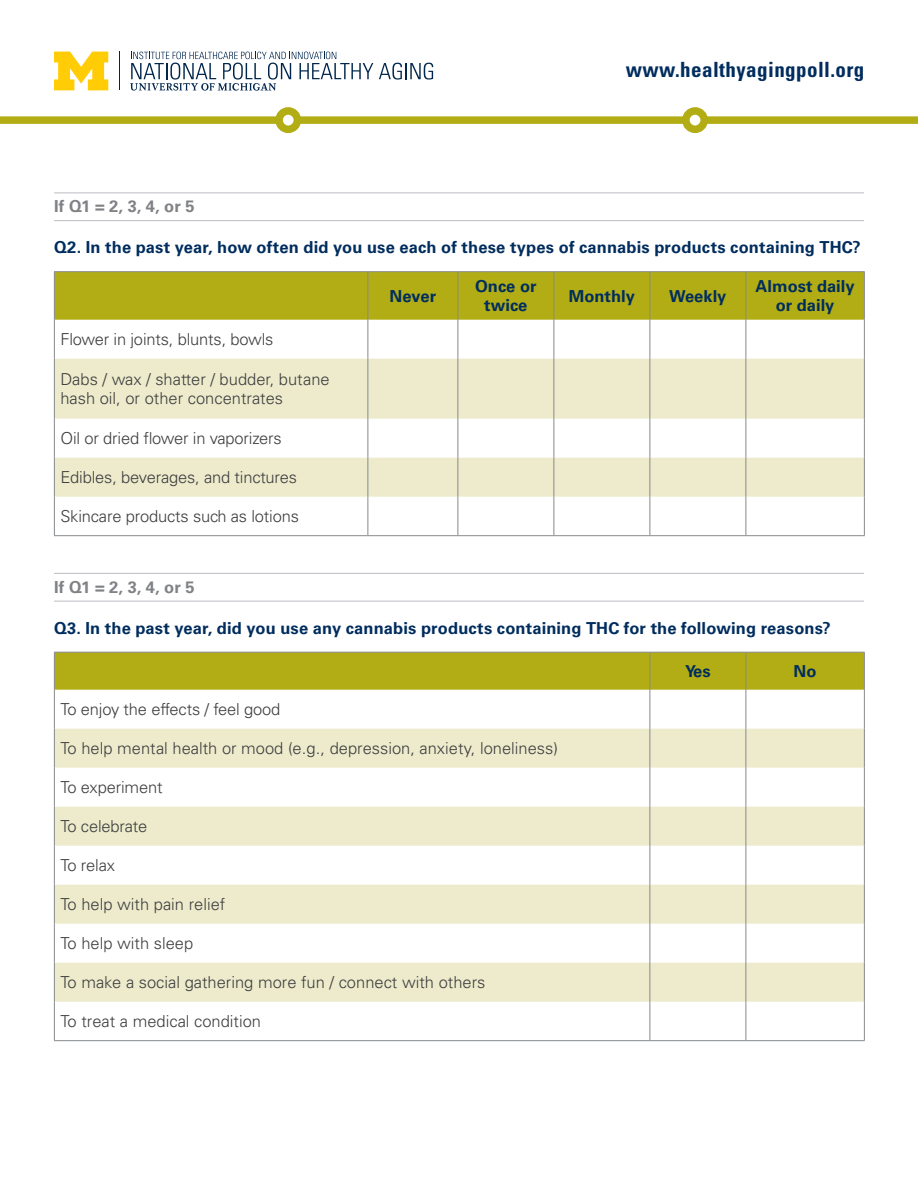
<style>
.page{position:relative;width:918px;height:1188px;background:#fff}
.page>*{position:absolute;margin:0;border:0;box-sizing:border-box;transform-origin:0 0}
.t1{font:700 condensed 21px "Univers LT Std";letter-spacing:.02em;color:#002d5e}
.answers2{font:300 16.5px/19.5px "Univers LT Std";color:#3e3e3f}
.question{font:700 16.5px "Univers LT Std";letter-spacing:.01em;color:#002d5e}
.answers2-2{font:700 16.5px/19.5px "Univers LT Std";color:#002d5e;text-align:center}
.ruled_heading{font:700 16.5px "Univers LT Std";letter-spacing:.005em;color:#808285}
</style>
<div class="page">
<div style="left:0;top:116px;width:918px;height:8px;background:#b2ad15"></div>
<div style="left:686px;top:111px;width:18px;height:18px;background:#fff;border-radius:50%"></div>
<div style="left:682px;top:107px;width:26px;height:26px;border:8px solid #b2ad15;border-radius:50%"></div>
<div style="left:279px;top:111px;width:18px;height:18px;background:#fff;border-radius:50%"></div>
<div style="left:275px;top:107px;width:26px;height:26px;border:8px solid #b2ad15;border-radius:50%"></div>
<hr style="left:119px;top:52px;width:1px;height:38px;background:#00264d">
<svg style="left:54px;top:52px;width:54px;height:38px"></svg>
<svg style="left:130px;top:52px;width:243px;height:39px"></svg>
<svg style="left:379px;top:63px;width:54px;height:17px"></svg>
<hr style="left:54px;top:193px;width:810px;height:1px;background:#babdc2">
<hr style="left:54px;top:220px;width:810px;height:1px;background:#babdc2">
<div style="left:55px;top:272px;width:809px;height:48px;background:#b2ad15"></div>
<svg style="left:55px;top:359px;width:809px;height:138px;fill:#edebcc"></svg>
<hr style="left:54px;top:320px;width:1px;height:39px;background:#868a8e">
<hr style="left:54px;top:359px;width:1px;height:60px;background:#868a8e">
<hr style="left:54px;top:419px;width:1px;height:39px;background:#868a8e">
<hr style="left:54px;top:458px;width:1px;height:39px;background:#868a8e">
<hr style="left:54px;top:497px;width:1px;height:38px;background:#868a8e">
<hr style="left:368px;top:320px;width:1px;height:39px;background:#868a8e">
<hr style="left:458px;top:320px;width:1px;height:39px;background:#868a8e">
<hr style="left:554px;top:320px;width:1px;height:39px;background:#868a8e">
<hr style="left:650px;top:320px;width:1px;height:39px;background:#868a8e">
<hr style="left:746px;top:320px;width:1px;height:39px;background:#868a8e">
<hr style="left:864px;top:320px;width:1px;height:39px;background:#868a8e">
<hr style="left:368px;top:359px;width:1px;height:60px;background:#868a8e">
<hr style="left:458px;top:359px;width:1px;height:60px;background:#868a8e">
<hr style="left:554px;top:359px;width:1px;height:60px;background:#868a8e">
<hr style="left:650px;top:359px;width:1px;height:60px;background:#868a8e">
<hr style="left:746px;top:359px;width:1px;height:60px;background:#868a8e">
<hr style="left:864px;top:359px;width:1px;height:60px;background:#868a8e">
<hr style="left:368px;top:419px;width:1px;height:39px;background:#868a8e">
<hr style="left:458px;top:419px;width:1px;height:39px;background:#868a8e">
<hr style="left:554px;top:419px;width:1px;height:39px;background:#868a8e">
<hr style="left:650px;top:419px;width:1px;height:39px;background:#868a8e">
<hr style="left:746px;top:419px;width:1px;height:39px;background:#868a8e">
<hr style="left:864px;top:419px;width:1px;height:39px;background:#868a8e">
<hr style="left:368px;top:458px;width:1px;height:39px;background:#868a8e">
<hr style="left:458px;top:458px;width:1px;height:39px;background:#868a8e">
<hr style="left:554px;top:458px;width:1px;height:39px;background:#868a8e">
<hr style="left:650px;top:458px;width:1px;height:39px;background:#868a8e">
<hr style="left:746px;top:458px;width:1px;height:39px;background:#868a8e">
<hr style="left:864px;top:458px;width:1px;height:39px;background:#868a8e">
<hr style="left:368px;top:497px;width:1px;height:38px;background:#868a8e">
<hr style="left:458px;top:497px;width:1px;height:38px;background:#868a8e">
<hr style="left:554px;top:497px;width:1px;height:38px;background:#868a8e">
<hr style="left:650px;top:497px;width:1px;height:38px;background:#868a8e">
<hr style="left:746px;top:497px;width:1px;height:38px;background:#868a8e">
<hr style="left:864px;top:497px;width:1px;height:38px;background:#868a8e">
<hr style="left:54px;top:271px;width:314px;height:1px;background:#868a8e">
<hr style="left:54px;top:272px;width:1px;height:48px;background:#868a8e">
<hr style="left:368px;top:271px;width:90px;height:1px;background:#868a8e">
<hr style="left:458px;top:271px;width:96px;height:1px;background:#868a8e">
<hr style="left:554px;top:271px;width:96px;height:1px;background:#868a8e">
<hr style="left:650px;top:271px;width:96px;height:1px;background:#868a8e">
<hr style="left:746px;top:271px;width:119px;height:1px;background:#868a8e">
<hr style="left:368px;top:272px;width:1px;height:48px;background:#868a8e">
<hr style="left:458px;top:272px;width:1px;height:48px;background:#868a8e">
<hr style="left:554px;top:272px;width:1px;height:48px;background:#868a8e">
<hr style="left:650px;top:272px;width:1px;height:48px;background:#868a8e">
<hr style="left:746px;top:272px;width:1px;height:48px;background:#868a8e">
<hr style="left:864px;top:272px;width:1px;height:48px;background:#868a8e">
<hr style="left:54px;top:535px;width:314px;height:1px;background:#868a8e">
<hr style="left:368px;top:535px;width:90px;height:1px;background:#868a8e">
<hr style="left:458px;top:535px;width:96px;height:1px;background:#868a8e">
<hr style="left:554px;top:535px;width:96px;height:1px;background:#868a8e">
<hr style="left:650px;top:535px;width:96px;height:1px;background:#868a8e">
<hr style="left:746px;top:535px;width:119px;height:1px;background:#868a8e">
<hr style="left:54px;top:573px;width:810px;height:1px;background:#babdc2">
<hr style="left:54px;top:601px;width:810px;height:1px;background:#babdc2">
<div style="left:55px;top:653px;width:809px;height:37px;background:#b2ad15"></div>
<svg style="left:55px;top:729px;width:809px;height:273px;fill:#edebcc"></svg>
<hr style="left:54px;top:690px;width:1px;height:39px;background:#868a8e">
<hr style="left:54px;top:729px;width:1px;height:39px;background:#868a8e">
<hr style="left:54px;top:768px;width:1px;height:39px;background:#868a8e">
<hr style="left:54px;top:807px;width:1px;height:39px;background:#868a8e">
<hr style="left:54px;top:846px;width:1px;height:39px;background:#868a8e">
<hr style="left:54px;top:885px;width:1px;height:39px;background:#868a8e">
<hr style="left:54px;top:924px;width:1px;height:39px;background:#868a8e">
<hr style="left:54px;top:963px;width:1px;height:39px;background:#868a8e">
<hr style="left:54px;top:1002px;width:1px;height:38px;background:#868a8e">
<hr style="left:650px;top:690px;width:1px;height:39px;background:#868a8e">
<hr style="left:746px;top:690px;width:1px;height:39px;background:#868a8e">
<hr style="left:864px;top:690px;width:1px;height:39px;background:#868a8e">
<hr style="left:650px;top:729px;width:1px;height:39px;background:#868a8e">
<hr style="left:746px;top:729px;width:1px;height:39px;background:#868a8e">
<hr style="left:864px;top:729px;width:1px;height:39px;background:#868a8e">
<hr style="left:650px;top:768px;width:1px;height:39px;background:#868a8e">
<hr style="left:746px;top:768px;width:1px;height:39px;background:#868a8e">
<hr style="left:864px;top:768px;width:1px;height:39px;background:#868a8e">
<hr style="left:650px;top:807px;width:1px;height:39px;background:#868a8e">
<hr style="left:746px;top:807px;width:1px;height:39px;background:#868a8e">
<hr style="left:864px;top:807px;width:1px;height:39px;background:#868a8e">
<hr style="left:650px;top:846px;width:1px;height:39px;background:#868a8e">
<hr style="left:746px;top:846px;width:1px;height:39px;background:#868a8e">
<hr style="left:864px;top:846px;width:1px;height:39px;background:#868a8e">
<hr style="left:650px;top:885px;width:1px;height:39px;background:#868a8e">
<hr style="left:746px;top:885px;width:1px;height:39px;background:#868a8e">
<hr style="left:864px;top:885px;width:1px;height:39px;background:#868a8e">
<hr style="left:650px;top:924px;width:1px;height:39px;background:#868a8e">
<hr style="left:746px;top:924px;width:1px;height:39px;background:#868a8e">
<hr style="left:864px;top:924px;width:1px;height:39px;background:#868a8e">
<hr style="left:650px;top:963px;width:1px;height:39px;background:#868a8e">
<hr style="left:746px;top:963px;width:1px;height:39px;background:#868a8e">
<hr style="left:864px;top:963px;width:1px;height:39px;background:#868a8e">
<hr style="left:650px;top:1002px;width:1px;height:38px;background:#868a8e">
<hr style="left:746px;top:1002px;width:1px;height:38px;background:#868a8e">
<hr style="left:864px;top:1002px;width:1px;height:38px;background:#868a8e">
<hr style="left:54px;top:652px;width:596px;height:1px;background:#868a8e">
<hr style="left:54px;top:653px;width:1px;height:37px;background:#868a8e">
<hr style="left:650px;top:652px;width:96px;height:1px;background:#868a8e">
<hr style="left:746px;top:652px;width:119px;height:1px;background:#868a8e">
<hr style="left:650px;top:653px;width:1px;height:37px;background:#868a8e">
<hr style="left:746px;top:653px;width:1px;height:37px;background:#868a8e">
<hr style="left:864px;top:653px;width:1px;height:37px;background:#868a8e">
<hr style="left:54px;top:1040px;width:596px;height:1px;background:#868a8e">
<hr style="left:650px;top:1040px;width:96px;height:1px;background:#868a8e">
<hr style="left:746px;top:1040px;width:119px;height:1px;background:#868a8e">
<p class="t1" style="left:626px;top:57px;width:240px">www.healthyagingpoll.org</p>
<p class="ruled_heading" style="left:54px;top:196px;width:142px">If Q1 = 2, 3, 4, or 5</p>
<p class="question" style="left:54px;top:238px;width:808px">Q2. In the past year, how often did you use each of these types of cannabis products containing THC?</p>
<p class="answers2-2" style="left:390px;top:286px;width:48px">Never</p>
<p class="answers2-2" style="left:475px;top:276px;width:63px">Once or twice</p>
<p class="answers2-2" style="left:569px;top:286px;width:67px">Monthly</p>
<p class="answers2-2" style="left:669px;top:286px;width:59px">Weekly</p>
<p class="answers2-2" style="left:756px;top:276px;width:101px">Almost daily or daily</p>
<p class="answers2" style="left:60px;top:330px;width:215px">Flower in joints, blunts, bowls</p>
<p class="answers2" style="left:60px;top:369px;width:271px">Dabs / wax / shatter / budder, butane hash oil, or other concentrates</p>
<p class="answers2" style="left:60px;top:429px;width:223px">Oil or dried flower in vaporizers</p>
<p class="answers2" style="left:60px;top:468px;width:238px">Edibles, beverages, and tinctures</p>
<p class="answers2" style="left:60px;top:507px;width:240px">Skincare products such as lotions</p>
<p class="ruled_heading" style="left:54px;top:577px;width:142px">If Q1 = 2, 3, 4, or 5</p>
<p class="question" style="left:54px;top:618px;width:778px">Q3. In the past year, did you use any cannabis products containing THC for the following reasons?</p>
<p class="answers2-2" style="left:685px;top:661px;width:27px">Yes</p>
<p class="answers2-2" style="left:794px;top:661px;width:24px">No</p>
<p class="answers2" style="left:60px;top:700px;width:221px">To enjoy the effects / feel good</p>
<p class="answers2" style="left:60px;top:739px;width:499px">To help mental health or mood (e.g., depression, anxiety, loneliness)</p>
<p class="answers2" style="left:60px;top:778px;width:104px">To experiment</p>
<p class="answers2" style="left:60px;top:817px;width:89px">To celebrate</p>
<p class="answers2" style="left:60px;top:856px;width:56px">To relax</p>
<p class="answers2" style="left:60px;top:895px;width:166px">To help with pain relief</p>
<p class="answers2" style="left:60px;top:934px;width:134px">To help with sleep</p>
<p class="answers2" style="left:60px;top:973px;width:427px">To make a social gathering more fun / connect with others</p>
<p class="answers2" style="left:60px;top:1012px;width:202px">To treat a medical condition</p>
</div>
